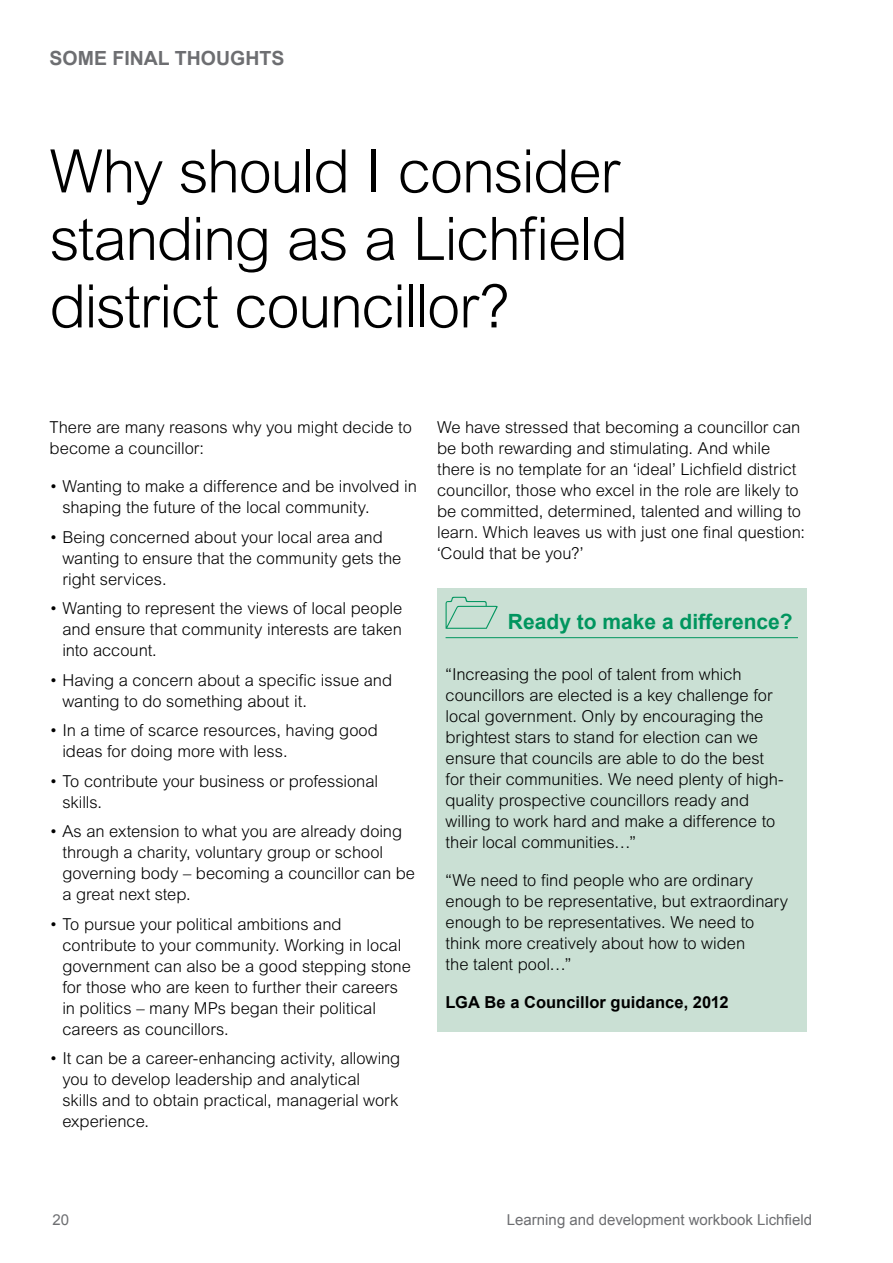
<style>
.page{position:relative;width:893px;height:1263px;background:#fff}
.page>*{position:absolute;margin:0;border:0;box-sizing:border-box;transform-origin:0 0}
.t1{font:300 60px/67.5px "Arial MT Std";letter-spacing:-.025em;color:#000}
.t2{font:700 21px "Arial";color:#00955e}
.t3{font:700 19.5px "Arial";color:#6d6e71}
.t4{font:300 16.5px/21px "Arial MT Std";letter-spacing:-.005em;color:#000}
.t5{font:700 16.5px "Arial";letter-spacing:.005em;color:#000}
.t6{font:15px "Arial";color:#6d6e71}
</style>
<div class="page">
<div style="left:437px;top:588px;width:369px;height:443px;background:#cae0d4"></div>
<hr style="left:446px;top:637px;width:352px;height:1px;background:#00955e">
<svg style="left:446px;top:597px;width:52px;height:32px"></svg>
<p class="t3" style="left:50px;top:45px;width:236px">SOME FINAL THOUGHTS</p>
<h1 class="t1" style="left:50px;top:137px;width:580px">Why should I consider standing as a Lichfield district councillor?</h1>
<p class="t4" style="left:50px;top:417px;width:364px">There are many reasons why you might decide to become a councillor:</p>
<p class="t4" style="left:62px;top:476px;width:356px;text-indent:-13px">• Wanting to make a difference and be involved in shaping the future of the local community.</p>
<p class="t4" style="left:62px;top:526px;width:341px;text-indent:-13px">• Being concerned about your local area and wanting to ensure that the community gets the right services.</p>
<p class="t4" style="left:62px;top:598px;width:341px;text-align:justify;text-indent:-13px">• Wanting to represent the views of local people and ensure that community interests are taken into account.</p>
<p class="t4" style="left:62px;top:669px;width:331px;text-indent:-13px">• Having a concern about a specific issue and wanting to do something about it.</p>
<p class="t4" style="left:62px;top:720px;width:317px;text-indent:-13px">• In a time of scarce resources, having good ideas for doing more with less.</p>
<p class="t4" style="left:62px;top:770px;width:317px;text-indent:-13px">• To contribute your business or professional skills.</p>
<p class="t4" style="left:62px;top:821px;width:354px;text-indent:-13px">• As an extension to what you are already doing through a charity, voluntary group or school governing body – becoming a councillor can be a great next step.</p>
<p class="t4" style="left:62px;top:913px;width:350px;text-indent:-13px">• To pursue your political ambitions and contribute to your community. Working in local government can also be a good stepping stone for those who are keen to further their careers in politics – many MPs began their political careers as councillors.</p>
<p class="t4" style="left:62px;top:1048px;width:340px;text-indent:-13px">• It can be a career-enhancing activity, allowing you to develop leadership and analytical<br>skills and to obtain practical, managerial work experience.</p>
<p class="t4" style="left:437px;top:417px;width:369px">We have stressed that becoming a councillor can be both rewarding and stimulating. And while there is no template for an ‘ideal’ Lichfield district councillor, those who excel in the role are likely to be committed, determined, talented and willing to learn. Which leaves us with just one final question: ‘Could that be you?’</p>
<p class="t2" style="left:508px;top:607px;width:286px">Ready to make a difference?</p>
<p class="t4" style="left:446px;top:663px;width:340px">“Increasing the pool of talent from which councillors are elected is a key challenge for local government. Only by encouraging the brightest stars to stand for election can we ensure that councils are able to do the best for their communities. We need plenty of high&shy;quality prospective councillors ready and willing to work hard and make a difference to their local communities…”</p>
<p class="t4" style="left:446px;top:869px;width:344px">“We need to find people who are ordinary enough to be representative, but extraordinary enough to be representatives. We need to think more creatively about how to widen<br>the talent pool…”</p>
<p class="t5" style="left:446px;top:991px;width:285px">LGA Be a Councillor guidance, 2012</p>
<p class="t6" style="left:52px;top:1210px;width:18px">20</p>
<p class="t6" style="left:507px;top:1210px;width:307px">Learning and development workbook Lichfield</p>
</div>
